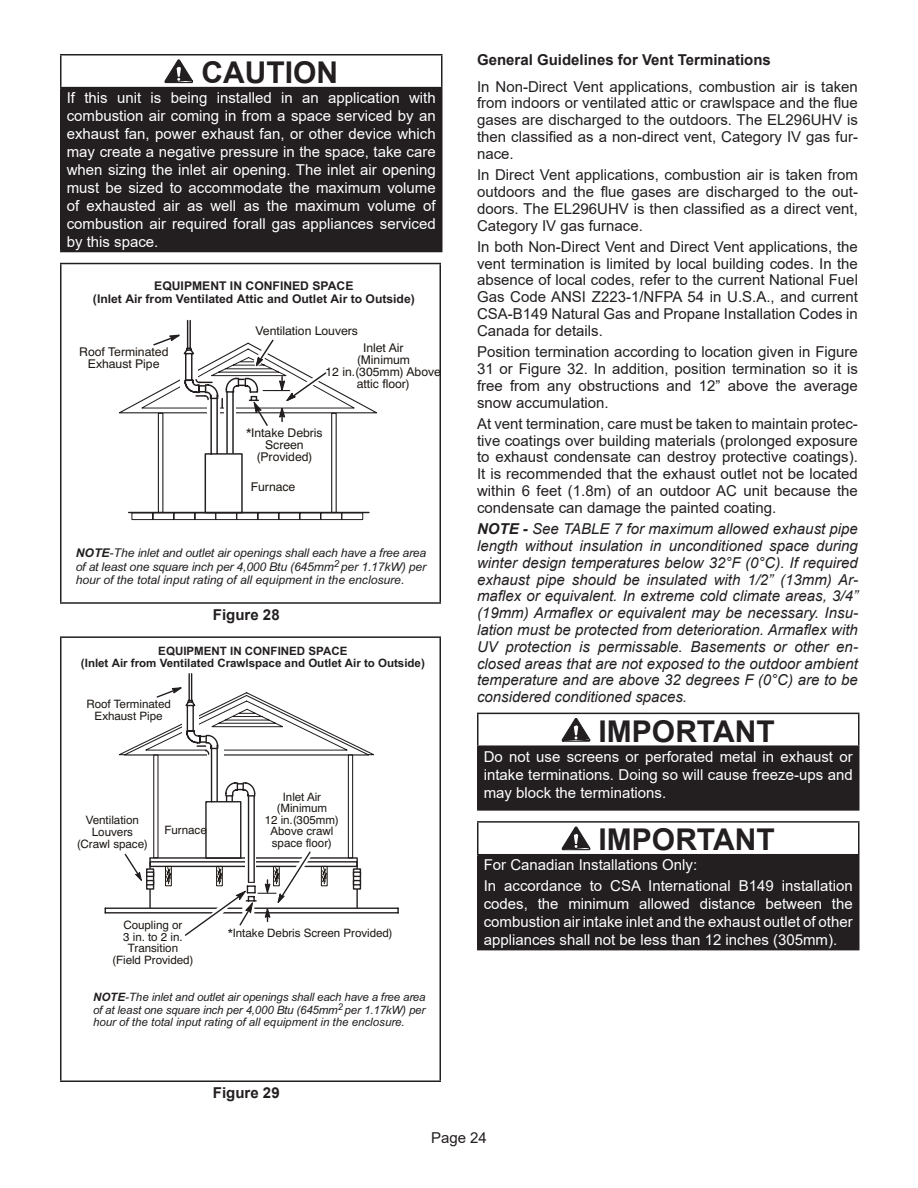
<style>
.page{position:relative;width:918px;height:1188px;background:#fff}
.page>*{position:absolute;margin:0;border:0;box-sizing:border-box;transform-origin:0 0}
.t1{font:700 30px "Arial";color:#231f20}
.t2{font:15px/16.8px "Arial";color:#231f20;text-align:justify}
.t3{font:15px/18px "Arial";color:#fff;text-align:justify}
.t4{font:italic 15px/16.8px "Arial";color:#231f20;text-align:justify}
.t5{font:700 15px "Arial";color:#231f20}
.t6{font:italic 12px/13.2px "Arial";color:#231f20;text-align:justify}
.t7{font:12px/12.1px "Helvetica";color:#1d1814;text-align:center}
.t8{font:700 12px/13.2px "Arial";color:#231f20;text-align:center}
.t9{font:11.55px/11.6px "Helvetica";color:#1d1814;text-align:center}
.t10{font:italic 11.55px/12.6px "Arial";color:#231f20;text-align:justify}
.t11{font:700 11.55px/12.6px "Arial";color:#231f20;text-align:center}
.s1{font-weight:700}
</style>
<div class="page">
<div style="left:61px;top:88px;width:381px;height:164px;background:#231f20"></div>
<hr style="left:60px;top:54px;width:382px;height:2px;background:#231f20">
<hr style="left:60px;top:55px;width:2px;height:32px;background:#231f20">
<hr style="left:441px;top:55px;width:1px;height:32px;background:#231f20">
<hr style="left:60px;top:87px;width:382px;height:1px;background:#231f20">
<hr style="left:60px;top:88px;width:2px;height:163px;background:#231f20">
<hr style="left:60px;top:251px;width:382px;height:1px;background:#231f20">
<svg style="left:164px;top:59px;width:29px;height:25px"></svg>
<hr style="left:60px;top:263px;width:381px;height:1px;background:#231f20">
<hr style="left:60px;top:264px;width:2px;height:338px;background:#231f20">
<hr style="left:440px;top:264px;width:1px;height:338px;background:#231f20">
<hr style="left:60px;top:602px;width:381px;height:2px;background:#231f20">
<svg style="left:119px;top:319px;width:259px;height:201px"></svg>
<hr style="left:60px;top:636px;width:381px;height:2px;background:#231f20">
<hr style="left:60px;top:638px;width:2px;height:442px;background:#231f20">
<hr style="left:440px;top:638px;width:1px;height:442px;background:#231f20">
<hr style="left:60px;top:1080px;width:381px;height:2px;background:#231f20">
<hr style="left:105px;top:908px;width:293px;height:1px;background:#231f20">
<hr style="left:105px;top:912px;width:293px;height:2px;background:#231f20">
<svg style="left:118px;top:673px;width:260px;height:263px"></svg>
<div style="left:478px;top:746px;width:381px;height:64px;background:#231f20"></div>
<hr style="left:477px;top:713px;width:383px;height:1px;background:#231f20">
<hr style="left:477px;top:714px;width:1px;height:31px;background:#231f20">
<hr style="left:858px;top:714px;width:2px;height:31px;background:#231f20">
<hr style="left:477px;top:745px;width:383px;height:2px;background:#231f20">
<hr style="left:477px;top:747px;width:1px;height:62px;background:#231f20">
<hr style="left:858px;top:747px;width:2px;height:62px;background:#231f20">
<hr style="left:477px;top:809px;width:383px;height:2px;background:#231f20">
<svg style="left:561px;top:718px;width:30px;height:24px"></svg>
<div style="left:478px;top:855px;width:381px;height:95px;background:#231f20"></div>
<hr style="left:477px;top:821px;width:383px;height:2px;background:#231f20">
<hr style="left:477px;top:823px;width:1px;height:31px;background:#231f20">
<hr style="left:858px;top:823px;width:2px;height:31px;background:#231f20">
<hr style="left:477px;top:854px;width:383px;height:1px;background:#231f20">
<hr style="left:477px;top:855px;width:1px;height:94px;background:#231f20">
<hr style="left:858px;top:855px;width:2px;height:94px;background:#231f20">
<hr style="left:477px;top:949px;width:383px;height:1px;background:#231f20">
<svg style="left:561px;top:826px;width:30px;height:25px"></svg>
<h1 class="t1" style="left:201px;top:51px;width:138px">CAUTION</h1>
<p class="t3" style="left:67px;top:89px;width:371px">If this unit is being installed in an application with combustion air coming in from a space serviced by an exhaust fan, power exhaust fan, or other device which may create a negative pressure in the space, take care when sizing the inlet air opening. The inlet air opening must be sized to accommodate the maximum volume of exhausted air as well as the maximum volume of combustion air required forall gas appliances serviced by this space.</p>
<p class="t8" style="left:93px;top:280px;width:323px">EQUIPMENT IN CONFINED SPACE<br>(Inlet Air from Ventilated Attic and Outlet Air to Outside)</p>
<p class="t7" style="left:79px;top:346px;width:91px">Roof Terminated<br>Exhaust Pipe</p>
<p class="t7" style="left:256px;top:325px;width:104px">Ventilation Louvers</p>
<p class="t7" style="left:326px;top:342px;width:117px">Inlet Air<br>(Minimum<br>12 in.(305mm) Above attic floor)</p>
<p class="t7" style="left:246px;top:427px;width:78px">*Intake Debris<br>Screen (Provided)</p>
<p class="t7" style="left:251px;top:480px;width:46px">Furnace</p>
<p class="t6" style="left:76px;top:547px;width:352px"><span class="s1">NOTE</span>-The inlet and outlet air openings shall each have a free area of at least one square inch per 4,000 Btu (645mm<sup>2</sup> per 1.17kW) per hour of the total input rating of all equipment in the enclosure.</p>
<p class="t5" style="left:213px;top:604px;width:68px">Figure 28</p>
<p class="t11" style="left:81px;top:644px;width:345px">EQUIPMENT IN CONFINED SPACE<br>(Inlet Air from Ventilated Crawlspace and Outlet Air to Outside)</p>
<p class="t9" style="left:86px;top:698px;width:86px">Roof Terminated<br>Exhaust Pipe</p>
<p class="t9" style="left:77px;top:815px;width:73px">Ventilation<br>Louvers (Crawl space)</p>
<p class="t9" style="left:164px;top:824px;width:44px">Furnace</p>
<p class="t9" style="left:265px;top:791px;width:76px">Inlet Air (Minimum<br>12 in.(305mm)<br>Above crawl space floor)</p>
<p class="t9" style="left:112px;top:919px;width:83px">Coupling or<br>3 in. to 2 in.<br>Transition (Field Provided)</p>
<p class="t9" style="left:228px;top:927px;width:166px">*Intake Debris Screen Provided)</p>
<p class="t10" style="left:93px;top:991px;width:334px"><span class="s1">NOTE</span>-The inlet and outlet air openings shall each have a free area of at least one square inch per 4,000 Btu (645mm<sup>2</sup> per 1.17kW) per hour of the total input rating of all equipment in the enclosure.</p>
<p class="t5" style="left:213px;top:1082px;width:68px">Figure 29</p>
<p class="t5" style="left:477px;top:49px;width:295px">General Guidelines for Vent Terminations</p>
<p class="t2" style="left:477px;top:78px;width:382px">In Non-Direct Vent applications, combustion air is taken from indoors or ventilated attic or crawlspace and the flue gases are discharged to the outdoors. The EL296UHV is then classified as a non-direct vent, Category IV gas fur&shy;nace.</p>
<p class="t2" style="left:477px;top:166px;width:382px">In Direct Vent applications, combustion air is taken from outdoors and the flue gases are discharged to the out&shy;doors. The EL296UHV is then classified as a direct vent, Category IV gas furnace.</p>
<p class="t2" style="left:477px;top:238px;width:382px">In both Non-Direct Vent and Direct Vent applications, the vent termination is limited by local building codes. In the absence of local codes, refer to the current National Fuel Gas Code ANSI Z223-1/NFPA 54 in U.S.A., and current CSA-B149 Natural Gas and Propane Installation Codes in Canada for details.</p>
<p class="t2" style="left:477px;top:343px;width:382px">Position termination according to location given in Figure 31 or Figure 32. In addition, position termination so it is free from any obstructions and 12” above the average snow accumulation.</p>
<p class="t2" style="left:477px;top:415px;width:382px">At vent termination, care must be taken to maintain protec&shy;tive coatings over building materials (prolonged exposure to exhaust condensate can destroy protective coatings).<br>It is recommended that the exhaust outlet not be located within 6 feet (1.8m) of an outdoor AC unit because the condensate can damage the painted coating.</p>
<p class="t4" style="left:477px;top:521px;width:383px"><span class="s1">NOTE -</span> See TABLE 7 for maximum allowed exhaust pipe length without insulation in unconditioned space during winter design temperatures below 32°F (0°C). If required exhaust pipe should be insulated with 1/2” (13mm) Ar&shy;maflex or equivalent. In extreme cold climate areas, 3/4” (19mm) Armaflex or equivalent may be necessary. Insu&shy;lation must be protected from deterioration. Armaflex with UV protection is permissable. Basements or other en&shy;closed areas that are not exposed to the outdoor ambient temperature and are above 32 degrees F (0°C) are to be considered conditioned spaces.</p>
<h1 class="t1" style="left:599px;top:710px;width:178px">IMPORTANT</h1>
<p class="t3" style="left:484px;top:747px;width:370px">Do not use screens or perforated metal in exhaust or intake terminations. Doing so will cause freeze-ups and may block the terminations.</p>
<h1 class="t1" style="left:599px;top:819px;width:178px">IMPORTANT</h1>
<p class="t3" style="left:484px;top:854px;width:370px;line-height:21px">For Canadian Installations Only:<br>In accordance to CSA International B149 installation</p>
<p class="t3" style="left:484px;top:895px;width:370px">codes, the minimum allowed distance between the combustion air intake inlet and the exhaust outlet of other appliances shall not be less than 12 inches (305mm).</p>
<p class="t2" style="left:431px;top:1129px;width:57px">Page 24</p>
</div>
